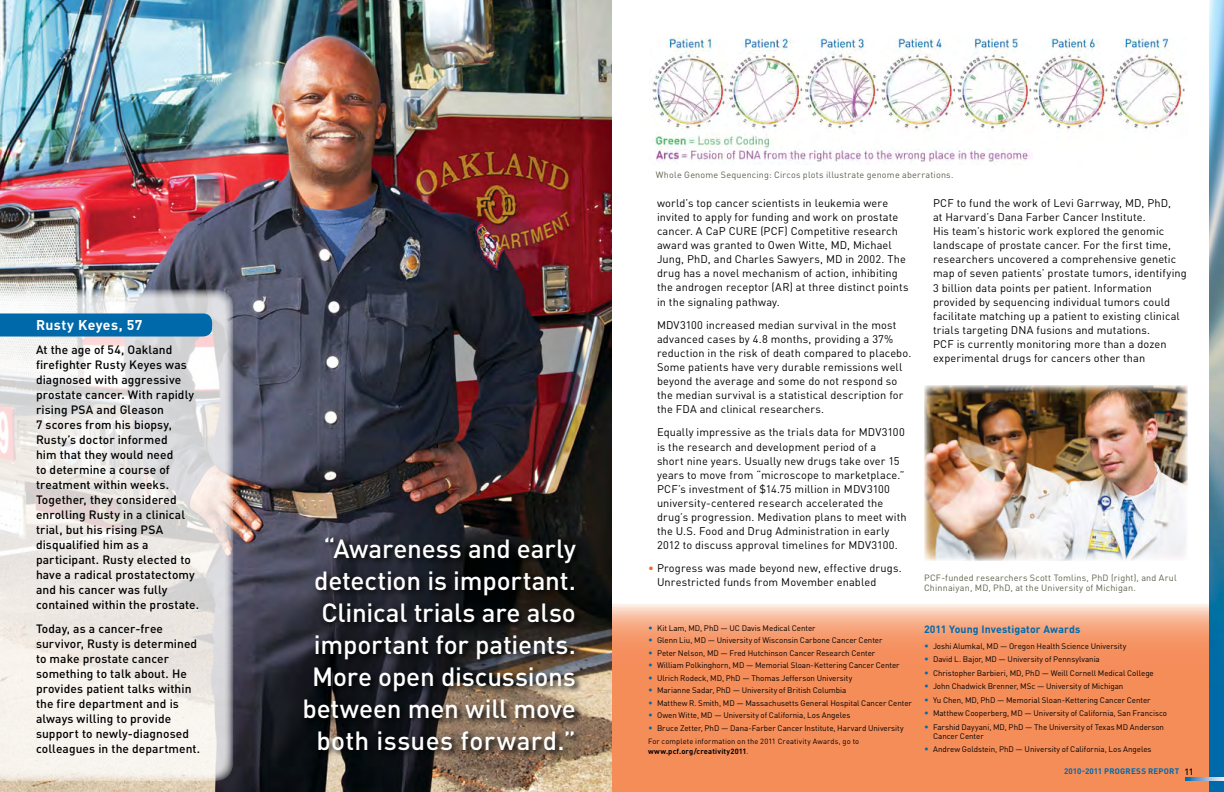
<style>
.page{position:relative;width:1224px;height:792px;background:#fff}
.page>*{position:absolute;margin:0;border:0;box-sizing:border-box;transform-origin:0 0}
.t1{font:500 26px/32px "DINOT";letter-spacing:-.005em;color:#fff;text-align:right}
.t2{font:700 14px "DINOT";letter-spacing:.025em;color:#fff}
.t3{font:500 12px/15px "DINOT";letter-spacing:.005em;color:#000}
.t4{font:11px/14.1px "DINOT";letter-spacing:.01em;color:#000}
.t5{font:700 10.5px "DINOT";letter-spacing:.015em;color:#0069aa}
.t6{font:9px/10.8px "DINOT";letter-spacing:.02em;color:#5f604b}
.t7{font:8px/9px "DINOT";letter-spacing:-.005em;color:#000}
.t8{font:700 8px "DINOT";letter-spacing:.025em;color:#0069aa}
.t9{font:7.5px/9.6px "DINOT";letter-spacing:.02em;color:#000}
.s1{color:#f26722}
.s2{font-size:9px;color:#0069aa}
.s3{font-weight:700}
.s4{font-weight:500;font-size:9px;color:#000}
</style>
<div class="page">
<svg style="left:612px;top:604px;width:597px;height:188px;background:#f59566"></svg>
<img style="left:1209px;top:0;width:15px;height:792px">
<svg style="left:1185px;top:777px;width:39px;height:4px"></svg>
<img style="left:0;top:0;width:612px;height:792px">
<svg style="left:303px;top:535px;width:281px;height:223px;background:#2c2828"></svg>
<svg style="left:0;top:289px;width:233px;height:492px"></svg>
<svg style="left:0;top:313px;width:212px;height:24px;background:#0a6eac"></svg>
<img style="left:652px;top:37px;width:534px;height:128px">
<img style="left:924px;top:385px;width:264px;height:176px">
<p class="t2" style="left:36px;top:316px;width:108px">Rusty Keyes, 57</p>
<p class="t3" style="left:36px;top:342px;width:165px">At the age of 54, Oakland firefighter Rusty Keyes was diagnosed with aggressive prostate cancer. With rapidly rising PSA and Gleason<br>7 scores from his biopsy,<br>Rusty’s doctor informed<br>him that they would need<br>to determine a course of treatment within weeks.<br>Together, they considered enrolling Rusty in a clinical trial, but his rising PSA disqualified him as a participant. Rusty elected to have a radical prostatectomy and his cancer was fully contained within the prostate.</p>
<p class="t3" style="left:36px;top:621px;width:166px">Today, as a cancer-free survivor, Rusty is determined to make prostate cancer something to talk about. He provides patient talks within the fire department and is always willing to provide support to newly-diagnosed colleagues in the department.</p>
<h1 class="t1" style="left:302px;top:532px;width:275px">“Awareness and early detection is important.<br>Clinical trials are also important for patients.<br>More open discussions between men will move both issues forward.”</h1>
<p class="t6" style="left:656px;top:169px;width:299px">Whole Genome Sequencing: Circos plots illustrate genome aberrations.</p>
<p class="t4" style="left:657px;top:196px;width:253px">world’s top cancer scientists in leukemia were invited to apply for funding and work on prostate cancer. A CaP CURE (PCF) Competitive research award was granted to Owen Witte, MD, Michael Jung, PhD, and Charles Sawyers, MD in 2002. The drug has a novel mechanism of action, inhibiting the androgen receptor (AR) at three distinct points in the signaling pathway.</p>
<p class="t4" style="left:657px;top:317px;width:256px">MDV3100 increased median survival in the most advanced cases by 4.8 months, providing a 37% reduction in the risk of death compared to placebo.<br>Some patients have very durable remissions well beyond the average and some do not respond so the median survival is a statistical description for the FDA and clinical researchers.</p>
<p class="t4" style="left:657px;top:425px;width:251px">Equally impressive as the trials data for MDV3100 is the research and development period of a<br>short nine years. Usually new drugs take over 15 years to move from “microscope to marketplace.” PCF’s investment of $14.75 million in MDV3100 university-centered research accelerated the drug’s progression. Medivation plans to meet with the U.S. Food and Drug Administration in early 2012 to discuss approval timelines for MDV3100.</p>
<p class="t4" style="left:657px;top:561px;width:246px;text-indent:-9px"><span class="s1">•</span> Progress was made beyond new, effective drugs.<br>Unrestricted funds from Movember enabled</p>
<p class="t4" style="left:933px;top:196px;width:255px">PCF to fund the work of Levi Garrway, MD, PhD,<br>at Harvard’s Dana Farber Cancer Institute.<br>His team’s historic work explored the genomic landscape of prostate cancer. For the first time, researchers uncovered a comprehensive genetic map of seven patients’ prostate tumors, identifying 3 billion data points per patient. Information provided by sequencing individual tumors could facilitate matching up a patient to existing clinical trials targeting DNA fusions and mutations.<br>PCF is currently monitoring more than a dozen experimental drugs for cancers other than</p>
<p class="t6" style="left:924px;top:572px;width:254px">PCF-funded researchers Scott Tomlins, PhD (right), and Arul<br>Chinnaiyan, MD, PhD, at the University of Michigan.</p>
<p class="t7" style="left:648px;top:623px;width:169px"><span class="s2">•</span> Kit Lam, MD, PhD — UC Davis Medical Center</p>
<p class="t7" style="left:648px;top:636px;width:236px"><span class="s2">•</span> Glenn Liu, MD — University of Wisconsin Carbone Cancer Center</p>
<p class="t7" style="left:648px;top:648px;width:229px"><span class="s2">•</span> Peter Nelson, MD — Fred Hutchinson Cancer Research Center</p>
<p class="t7" style="left:648px;top:661px;width:253px"><span class="s2">•</span> William Polkinghorn, MD — Memorial Sloan-Kettering Cancer Center</p>
<p class="t7" style="left:648px;top:673px;width:206px"><span class="s2">•</span> Ulrich Rodeck, MD, PhD — Thomas Jefferson University</p>
<p class="t7" style="left:648px;top:686px;width:200px"><span class="s2">•</span> Marianne Sadar, PhD — University of British Columbia</p>
<p class="t7" style="left:648px;top:698px;width:265px"><span class="s2">•</span> Matthew R. Smith, MD — Massachusetts General Hospital Cancer Center</p>
<p class="t7" style="left:648px;top:711px;width:204px"><span class="s2">•</span> Owen Witte, MD — University of California, Los Angeles</p>
<p class="t7" style="left:648px;top:723px;width:257px"><span class="s2">•</span> Bruce Zetter, PhD — Dana-Farber Cancer Institute, Harvard University</p>
<p class="t9" style="left:648px;top:737px;width:213px">For complete information on the 2011 Creativity Awards, go to <span class="s3">www.pcf.org/creativity2011</span>.</p>
<p class="t5" style="left:924px;top:622px;width:158px">2011 Young Investigator Awards</p>
<p class="t7" style="left:924px;top:641px;width:204px"><span class="s2">•</span> Joshi Alumkal, MD — Oregon Health Science University</p>
<p class="t7" style="left:924px;top:655px;width:177px"><span class="s2">•</span> David L. Bajor, MD — University of Pennsylvania</p>
<p class="t7" style="left:924px;top:668px;width:231px"><span class="s2">•</span> Christopher Barbieri, MD, PhD — Weill Cornell Medical College</p>
<p class="t7" style="left:924px;top:682px;width:201px"><span class="s2">•</span> John Chadwick Brenner, MSc — University of Michigan</p>
<p class="t7" style="left:924px;top:695px;width:228px"><span class="s2">•</span> Yu Chen, MD, PhD — Memorial Sloan-Kettering Cancer Center</p>
<p class="t7" style="left:924px;top:709px;width:245px"><span class="s2">•</span> Matthew Cooperberg, MD — University of California, San Francisco</p>
<p class="t7" style="left:933px;top:722px;width:233px;text-indent:-9px"><span class="s2">•</span> Farshid Dayyani, MD, PhD — The University of Texas MD Anderson<br>Cancer Center</p>
<p class="t7" style="left:924px;top:745px;width:229px"><span class="s2">•</span> Andrew Goldstein, PhD — University of California, Los Angeles</p>
<p class="t8" style="left:1064px;top:766px;width:131px">2010-2011 progress report <span class="s4">11</span></p>
</div>
